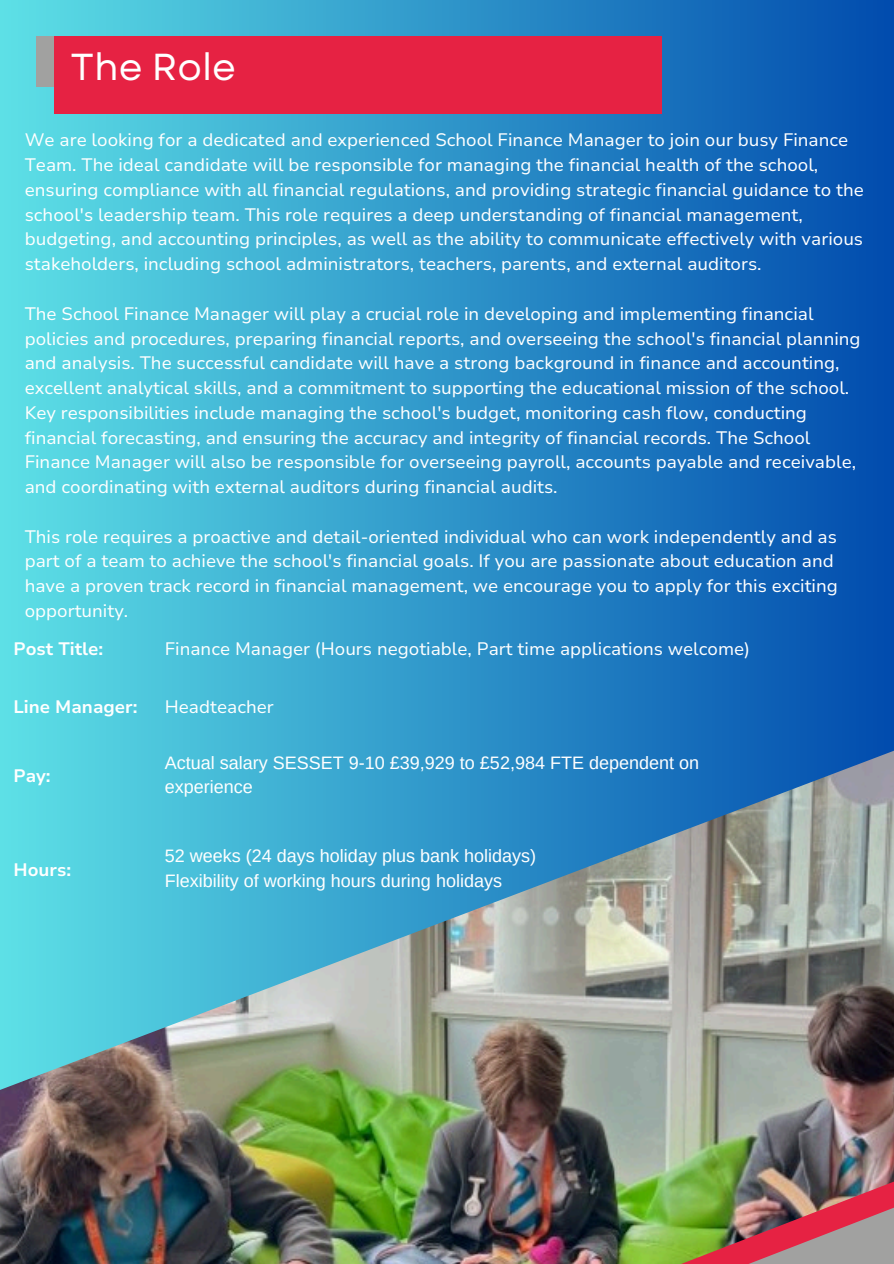
<style>
.page{position:relative;width:894px;height:1264px;background:#fff}
.page>*{position:absolute;margin:0;border:0;box-sizing:border-box;transform-origin:0 0}
.t1{font:37.5px "Garet";color:#fff}
.t2{font:18px/24.8px "Nunito Sans 10 pt";color:#fff}
.t3{font:18px/24.8px "Arimo";color:#fff}
.t4{font:700 18px "Nunito Sans 10 pt";color:#fff}
</style>
<div class="page">
<div style="left:0;top:0;width:893px;height:1263px;background:linear-gradient(to right,#5de0e6,#014bad)"></div>
<img style="left:0;top:747px;width:893px;height:516px">
<div style="left:36px;top:36px;width:25px;height:50px;background:#a1a1a0"></div>
<div style="left:55px;top:36px;width:606px;height:77px;background:#e62243"></div>
<img style="left:240px;top:1124px;width:64px;height:139px">
<img style="left:304px;top:1053px;width:589px;height:210px">
<img style="left:655px;top:1213px;width:238px;height:50px">
<p class="t1" style="left:70px;top:40px;width:167px">The Role</p>
<h1 class="t2" style="left:25px;top:128px;width:840px">We are looking for a dedicated and experienced School Finance Manager to join our busy Finance Team. The ideal candidate will be responsible for managing the financial health of the school, ensuring compliance with all financial regulations, and providing strategic financial guidance to the school's leadership team. This role requires a deep understanding of financial management, budgeting, and accounting principles, as well as the ability to communicate effectively with various stakeholders, including school administrators, teachers, parents, and external auditors.</h1>
<p class="t2" style="left:25px;top:301px;width:837px">The School Finance Manager will play a crucial role in developing and implementing financial policies and procedures, preparing financial reports, and overseeing the school's financial planning and analysis. The successful candidate will have a strong background in finance and accounting, excellent analytical skills, and a commitment to supporting the educational mission of the school.</p>
<p class="t2" style="left:25px;top:400px;width:832px">Key responsibilities include managing the school's budget, monitoring cash flow, conducting financial forecasting, and ensuring the accuracy and integrity of financial records. The School Finance Manager will also be responsible for overseeing payroll, accounts payable and receivable, and coordinating with external auditors during financial audits.</p>
<p class="t2" style="left:25px;top:524px;width:814px">This role requires a proactive and detail-oriented individual who can work independently and as part of a team to achieve the school's financial goals. If you are passionate about education and have a proven track record in financial management, we encourage you to apply for this exciting opportunity.</p>
<p class="t4" style="left:14px;top:636px;width:91px">Post Title:</p>
<p class="t2" style="left:165px;top:636px;width:586px">Finance Manager (Hours negotiable, Part time applications welcome)</p>
<p class="t4" style="left:14px;top:695px;width:125px">Line Manager:</p>
<p class="t2" style="left:165px;top:695px;width:110px">Headteacher</p>
<p class="t4" style="left:14px;top:764px;width:39px">Pay:</p>
<p class="t4" style="left:14px;top:857px;width:59px">Hours:</p>
<p class="t3" style="left:165px;top:750px;width:535px">Actual salary SESSET 9-10 £39,929 to £52,984 FTE dependent on experience</p>
<p class="t3" style="left:165px;top:843px;width:373px">52 weeks (24 days holiday plus bank holidays)</p>
<p class="t3" style="left:165px;top:868px;width:338px">Flexibility of working hours during holidays</p>
</div>
